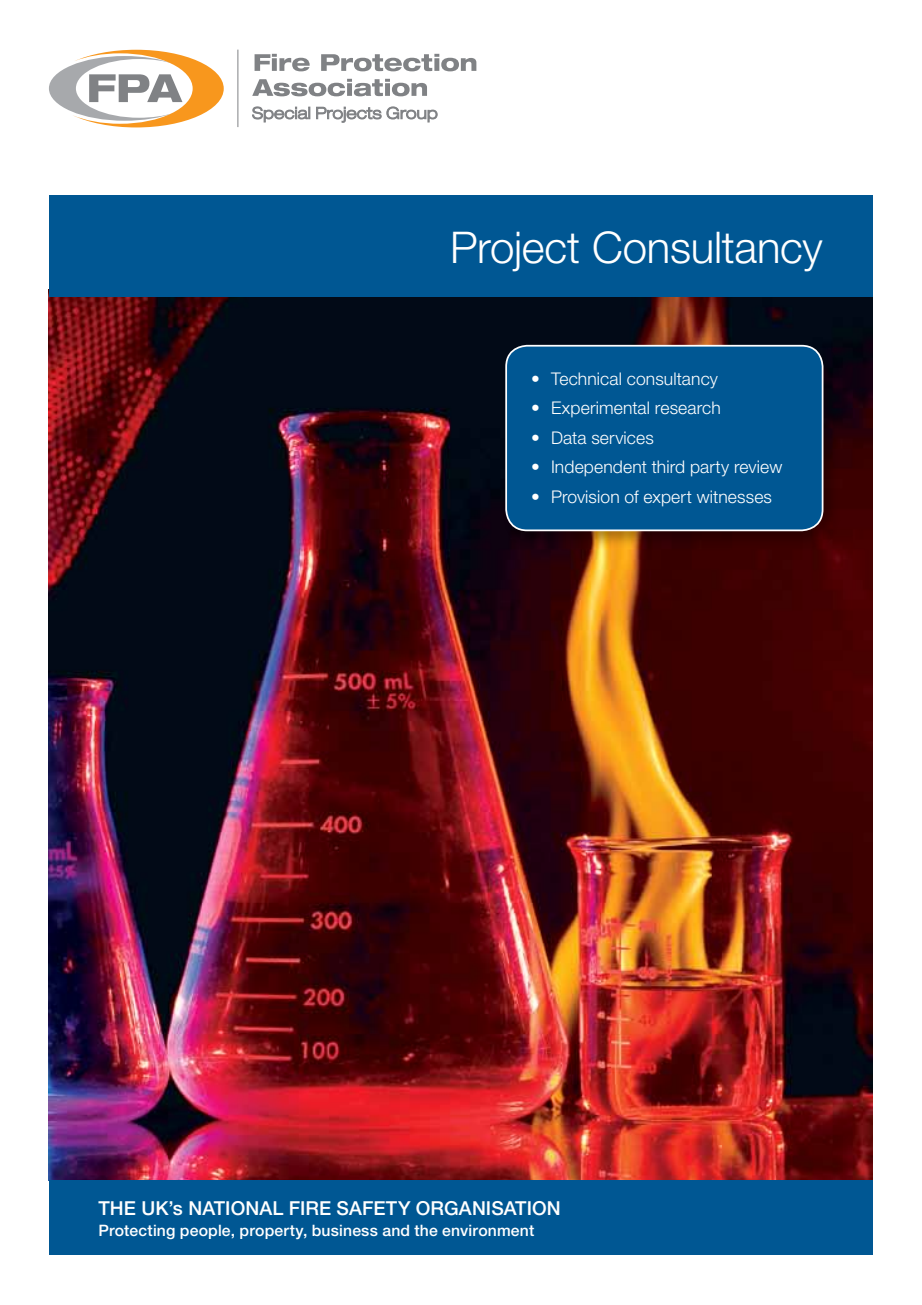
<style>
.page{position:relative;width:922px;height:1305px;background:#fff}
.page>*{position:absolute;margin:0;border:0;box-sizing:border-box;transform-origin:0 0}
.t1{font:300 43.75px "Helvetica Neue";letter-spacing:-.005em;color:#fff}
.t2{font:500 19.25px "Helvetica Neue";letter-spacing:.005em;color:#fff}
.t3{font:300 17.5px "Helvetica Neue";letter-spacing:.005em;color:#fff}
.t4{font:500 15.75px "Helvetica Neue";letter-spacing:.01em;color:#fff}
</style>
<div class="page">
<img style="left:49px;top:297px;width:823px;height:883px">
<svg style="left:252px;top:107px;width:58px;height:15px"></svg>
<svg style="left:316px;top:107px;width:121px;height:16px"></svg>
<hr style="left:238px;top:50px;width:1px;height:77px;background:#808285">
<svg style="left:255px;top:54px;width:55px;height:17px"></svg>
<svg style="left:321px;top:54px;width:155px;height:17px"></svg>
<svg style="left:252px;top:79px;width:175px;height:17px"></svg>
<svg style="left:49px;top:50px;width:175px;height:77px"></svg>
<div style="left:49px;top:195px;width:823px;height:102px;background:#005793"></div>
<div style="left:49px;top:1180px;width:823px;height:75px;background:#005793"></div>
<div style="left:501px;top:341px;width:340px;height:207px;background:#000;opacity:.3"></div>
<div style="left:506px;top:346px;width:317px;height:184px;background:#005793;border-radius:21px"></div>
<div style="left:505px;top:345px;width:318px;height:186px;border:2px solid #fff;border-radius:21px"></div>
<h1 class="t1" style="left:450px;top:220px;width:374px">Project Consultancy</h1>
<p class="t3" style="left:531px;top:368px;width:188px">• Technical consultancy</p>
<p class="t3" style="left:531px;top:397px;width:191px">• Experimental research</p>
<p class="t3" style="left:531px;top:427px;width:124px">• Data services</p>
<p class="t3" style="left:531px;top:456px;width:253px">• Independent third party review</p>
<p class="t3" style="left:531px;top:486px;width:242px">• Provision of expert witnesses</p>
<p class="t2" style="left:99px;top:1197px;width:464px">THE UK’s NATIONAL FIRE SAFETY ORGANISATION</p>
<p class="t4" style="left:99px;top:1221px;width:437px">Protecting people, property, business and the environment</p>
</div>
